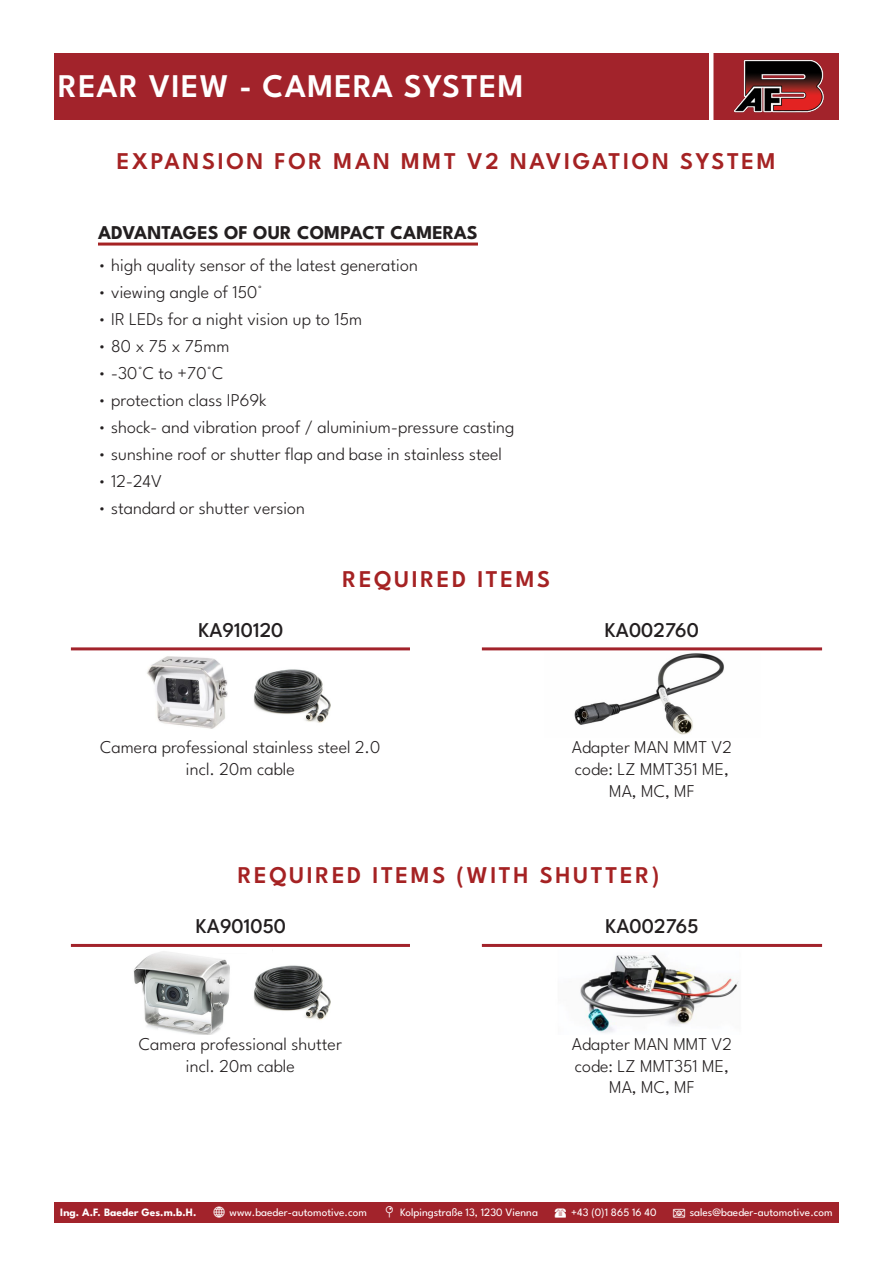
<style>
.page{position:relative;width:893px;height:1263px;background:#fff}
.page>*{position:absolute;margin:0;border:0;box-sizing:border-box;transform-origin:0 0}
.t1{font:600 33px "League Spartan";letter-spacing:.035em;color:#fff}
.t2{font:600 24px "League Spartan";letter-spacing:.105em;color:#a52223}
.t3{font:500 21px "League Spartan";color:#231f20}
.t4{font:700 19.5px "League Spartan";letter-spacing:.005em;color:#231f20}
.t5{font:300 18px "League Spartan";color:#231f20}
.t6{font:11.25px "League Spartan";color:#fff}
.t7{font:700 11.25px "League Spartan";color:#fff}
</style>
<div class="page">
<div style="left:54px;top:1202px;width:784px;height:21px;background:#a2232b"></div>
<div style="left:54px;top:53px;width:785px;height:67px;background:#a2232b"></div>
<img style="left:734px;top:59px;width:90px;height:54px">
<hr style="left:709px;top:47px;width:4px;height:77px;background:#fff">
<img style="left:133px;top:951px;width:97px;height:83px">
<hr style="left:98px;top:243px;width:380px;height:3px;background:#a52223">
<hr style="left:482px;top:647px;width:340px;height:3px;background:#a2232b">
<hr style="left:71px;top:647px;width:339px;height:3px;background:#a2232b">
<img style="left:147px;top:656px;width:81px;height:73px">
<img style="left:574px;top:653px;width:150px;height:82px">
<img style="left:253px;top:669px;width:78px;height:54px">
<hr style="left:482px;top:944px;width:340px;height:3px;background:#a2232b">
<hr style="left:71px;top:944px;width:339px;height:3px;background:#a2232b">
<img style="left:580px;top:955px;width:159px;height:78px">
<img style="left:253px;top:965px;width:78px;height:55px">
<div style="left:215px;top:948px;width:57px;height:5px;background:#fff"></div>
<p class="t1" style="left:58px;top:61px;width:467px">REAR VIEW - CAMERA SYSTEM</p>
<p class="t2" style="left:117px;top:143px;width:660px">EXPANSION FOR MAN MMT V2 NAVIGATION SYSTEM</p>
<p class="t4" style="left:98px;top:217px;width:381px">ADVANTAGES OF OUR COMPACT CAMERAS</p>
<p class="t5" style="left:98px;top:252px;width:321px">• high quality sensor of the latest generation</p>
<p class="t5" style="left:98px;top:279px;width:166px">• viewing angle of 150°</p>
<p class="t5" style="left:98px;top:306px;width:266px">• IR LEDs for a night vision up to 15m</p>
<p class="t5" style="left:98px;top:333px;width:133px">• 80 x 75 x 75mm</p>
<p class="t5" style="left:98px;top:360px;width:127px">• -30°C to +70°C</p>
<p class="t5" style="left:98px;top:387px;width:170px">• protection class IP69k</p>
<p class="t5" style="left:98px;top:414px;width:418px">• shock- and vibration proof / aluminium-pressure casting</p>
<p class="t5" style="left:98px;top:441px;width:406px">• sunshine roof or shutter flap and base in stainless steel</p>
<p class="t5" style="left:98px;top:468px;width:66px">• 12-24V</p>
<p class="t5" style="left:98px;top:495px;width:208px">• standard or shutter version</p>
<p class="t2" style="left:343px;top:560px;width:209px">REQUIRED ITEMS</p>
<p class="t3" style="left:198px;top:614px;width:87px">KA910120</p>
<p class="t3" style="left:605px;top:614px;width:96px">KA002760</p>
<p class="t5" style="left:100px;top:734px;width:282px">Camera professional stainless steel 2.0</p>
<p class="t5" style="left:186px;top:756px;width:110px">incl. 20m cable</p>
<p class="t5" style="left:572px;top:734px;width:162px">Adapter MAN MMT V2</p>
<p class="t5" style="left:575px;top:756px;width:156px">code: LZ MMT351 ME,</p>
<p class="t5" style="left:609px;top:777px;width:87px">MA, MC, MF</p>
<p class="t2" style="left:238px;top:857px;width:423px">REQUIRED ITEMS (WITH SHUTTER)</p>
<p class="t3" style="left:196px;top:910px;width:92px">KA901050</p>
<p class="t3" style="left:605px;top:910px;width:95px">KA002765</p>
<p class="t5" style="left:139px;top:1031px;width:204px">Camera professional shutter</p>
<p class="t5" style="left:186px;top:1052px;width:110px">incl. 20m cable</p>
<p class="t5" style="left:572px;top:1031px;width:162px">Adapter MAN MMT V2</p>
<p class="t5" style="left:575px;top:1052px;width:156px">code: LZ MMT351 ME,</p>
<p class="t5" style="left:609px;top:1074px;width:87px">MA, MC, MF</p>
<p class="t7" style="left:60px;top:1203px;width:138px">Ing. A.F. Baeder Ges.m.b.H.</p>
<p class="t6" style="left:230px;top:1204px;width:139px">www.baeder-automotive.com</p>
<p class="t6" style="left:400px;top:1204px;width:139px">Kolpingstraße 13, 1230 Vienna</p>
<p class="t6" style="left:553px;top:1204px;width:105px">☎ +43 (0)1 865 16 40</p>
<p class="t6" style="left:690px;top:1204px;width:144px">sales@baeder-automotive.com</p>
</div>
